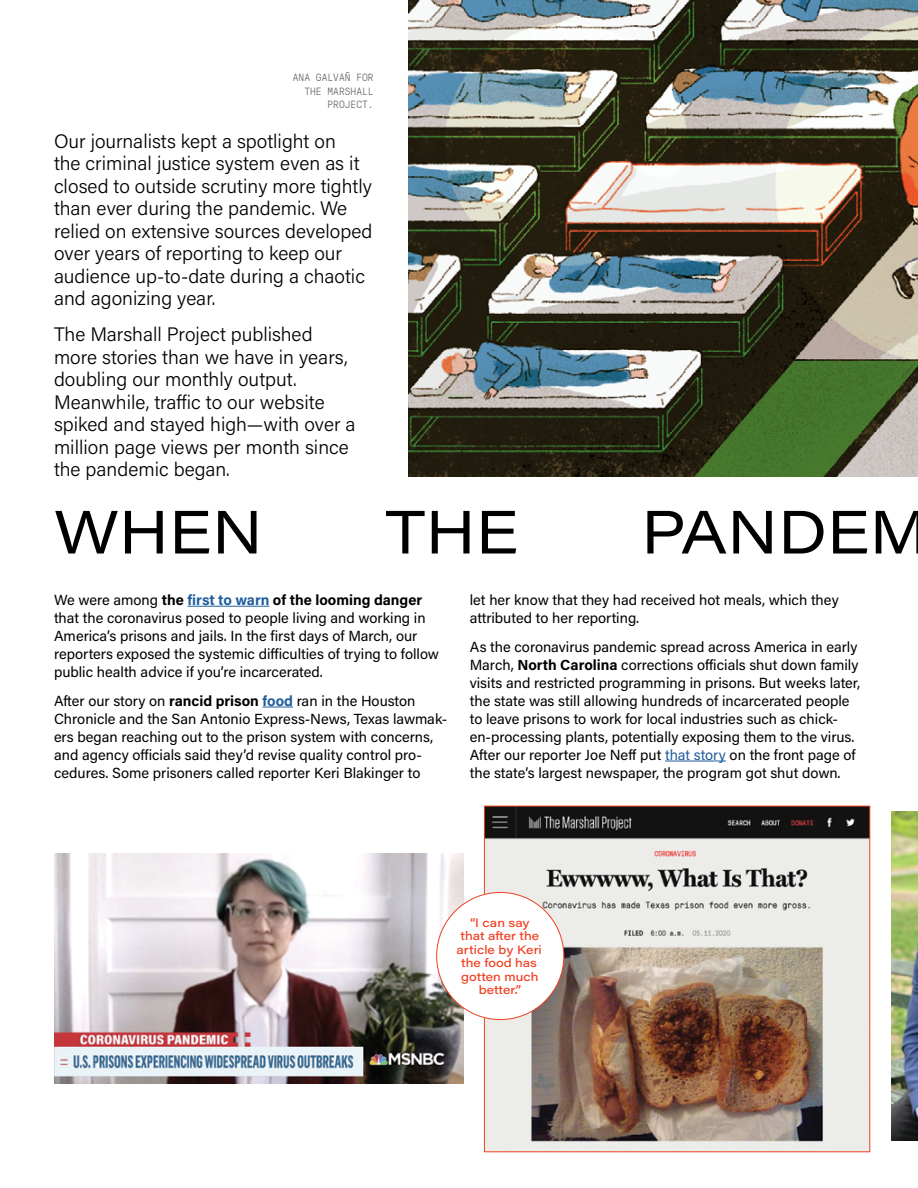
<style>
.page{position:relative;width:918px;height:1188px;background:#fff}
.page>*{position:absolute;margin:0;border:0;box-sizing:border-box;transform-origin:0 0}
.t1{font:60px "Acumin Variable Concept";letter-spacing:.12em;color:#000}
.t2{font:300 19.5px/22.5px "Acumin Pro";color:#000}
.Paragraph_Style_1{font:14.7px/18px "Acumin Pro";color:#000}
.Paragraph_Style_1-2{font:500 12px/13.5px "Acumin Pro Wide";color:#ef4123;text-align:center}
.t3{font:300 10.5px/13.5px "GT Pressura Mono";color:#636466;text-align:right}
.s1{font-weight:700}
.s2{font-weight:700;color:#215e9e}
.s3{color:#215e9e}
</style>
<div class="page">
<img style="left:54px;top:853px;width:409px;height:230px">
<img style="left:891px;top:812px;width:27px;height:328px">
<img style="left:484px;top:805px;width:387px;height:348px">
<div style="left:437px;top:892px;width:127px;height:128px;background:#fff;border-radius:50%"></div>
<img style="left:408px;top:0;width:510px;height:476px">
<hr style="left:187px;top:606px;width:82px;height:1px;background:#215e9e">
<hr style="left:262px;top:707px;width:31px;height:1px;background:#215e9e">
<hr style="left:665px;top:761px;width:61px;height:1px;background:#215e9e">
<p class="t3" style="left:293px;top:70px;width:82px">ANA GALVAÑ FOR<br>THE MARSHALL<br>PROJECT.</p>
<p class="t2" style="left:54px;top:129px;width:320px">Our journalists kept a spotlight on<br>the criminal justice system even as it closed to outside scrutiny more tightly than ever during the pandemic. We relied on extensive sources developed over years of reporting to keep our audience up-to-date during a chaotic and agonizing year.</p>
<p class="t2" style="left:54px;top:323px;width:303px">The Marshall Project published more stories than we have in years, doubling our monthly output.<br>Meanwhile, traffic to our website spiked and stayed high—with over a million page views per month since the pandemic began.</p>
<p class="t1" style="left:54px;top:491px;width:204px">WHEN</p>
<p class="t1" style="left:386px;top:491px;width:127px">THE</p>
<p class="t1" style="left:641px;top:491px;width:281px">PANDEM</p>
<p class="Paragraph_Style_1" style="left:54px;top:590px;width:387px">We were among <span class="s1">the</span> <span class="s2">first to warn</span> <span class="s1">of the looming danger </span>that the coronavirus posed to people living and working in America’s prisons and jails. In the first days of March, our reporters exposed the systemic difficulties of trying to follow public health advice if you’re incarcerated.</p>
<p class="Paragraph_Style_1" style="left:54px;top:691px;width:395px">After our story on <span class="s1">rancid prison</span> <span class="s2">food</span> ran in the Houston Chronicle and the San Antonio Express-News, Texas lawmak&shy;ers began reaching out to the prison system with concerns, and agency officials said they’d revise quality control pro&shy;cedures. Some prisoners called reporter Keri Blakinger to</p>
<p class="Paragraph_Style_1" style="left:470px;top:590px;width:370px">let her know that they had received hot meals, which they attributed to her reporting.</p>
<p class="Paragraph_Style_1" style="left:470px;top:637px;width:392px">As the coronavirus pandemic spread across America in early March, <span class="s1">North Carolina</span> corrections officials shut down family visits and restricted programming in prisons. But weeks later, the state was still allowing hundreds of incarcerated people to leave prisons to work for local industries such as chick&shy;en-processing plants, potentially exposing them to the virus.<br>After our reporter Joe Neff put <span class="s3">that story</span> on the front page of the state’s largest newspaper, the program got shut down.</p>
<p class="Paragraph_Style_1-2" style="left:456px;top:915px;width:87px">“I can say that after the article by Keri the food has gotten much better.”</p>
</div>
